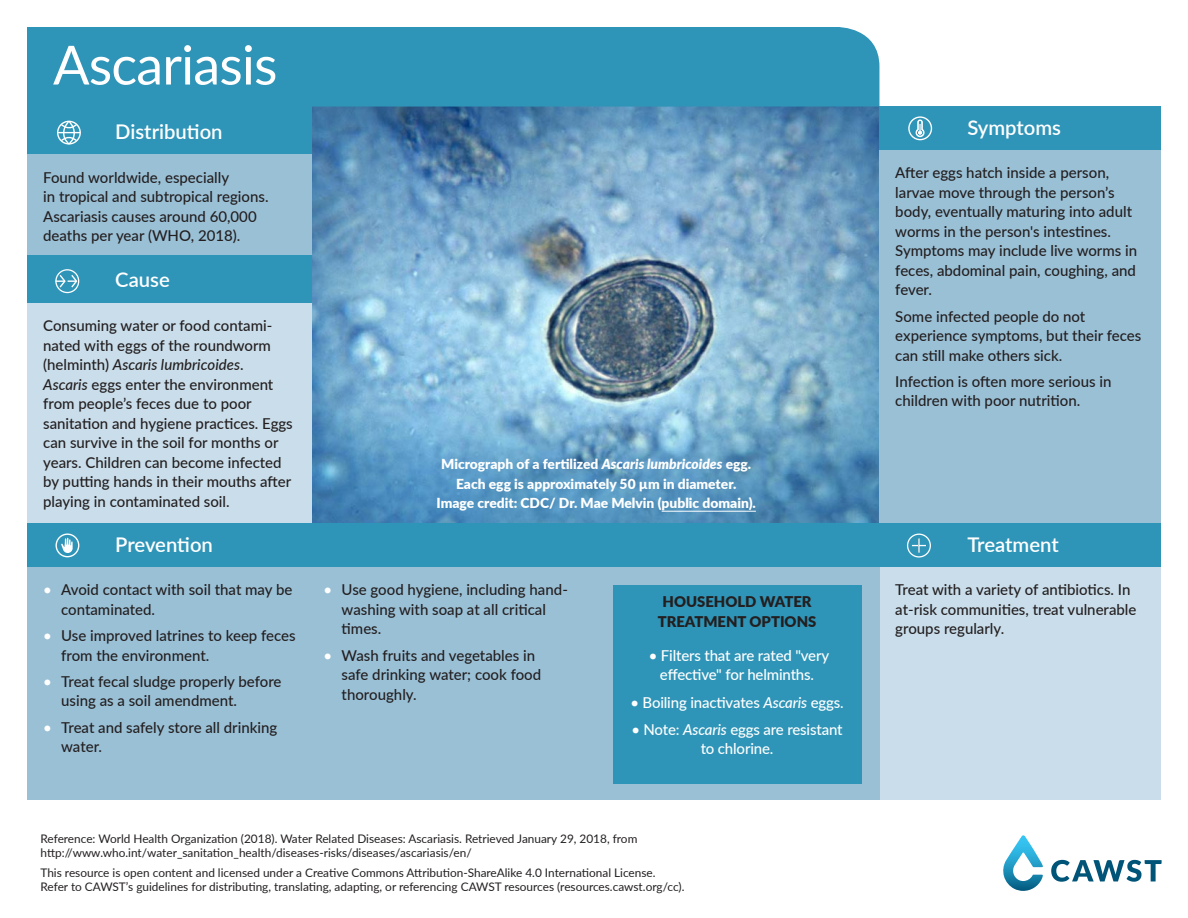
<style>
.page{position:relative;width:1188px;height:918px;background:#fff}
.page>*{position:absolute;margin:0;border:0;box-sizing:border-box;transform-origin:0 0}
.Heading_L{font:54px "Lato";letter-spacing:-.015em;color:#fff}
.Box_Headings_L{font:600 20.25px "Lato";color:#fff}
.BoxText_L{font:500 15px/19.5px "Lato";color:#231f20}
.HWTS_text_L{font:500 15px/19.5px "Lato";letter-spacing:-.01em;color:#fff;text-align:center}
.BoxText_L-2{font:900 14.85px/20.7px "Lato";color:#231f20;text-align:center}
.Photo_caption_L{font:900 13.8px/19.5px "Lato";color:#fff;text-align:center}
.t1{font:11.85px/14.2px "Lato";color:#231f20}
.s1{font-style:italic}
.s2{color:#fff}
.s3{font-size:14.85px}
</style>
<div class="page">
<img style="left:311px;top:107px;width:568px;height:417px">
<div style="left:27px;top:27px;width:852px;height:80px;background:#2f95b8"></div>
<div style="left:27px;top:303px;width:284px;height:221px;background:#c9ddea"></div>
<div style="left:27px;top:154px;width:284px;height:149px;background:#9ac0d6"></div>
<div style="left:879px;top:150px;width:282px;height:385px;background:#9ac0d6"></div>
<div style="left:879px;top:567px;width:282px;height:233px;background:#c9ddea"></div>
<div style="left:27px;top:567px;width:852px;height:233px;background:#9ac0d6"></div>
<div style="left:27px;top:524px;width:852px;height:43px;background:#2f95b8"></div>
<svg style="left:61px;top:538px;width:12px;height:15px"></svg>
<div style="left:56px;top:533px;width:23px;height:24px;border:1px solid #fff;border-radius:50%"></div>
<div style="left:27px;top:255px;width:284px;height:48px;background:#2f95b8"></div>
<div style="left:55px;top:269px;width:24px;height:24px;border:1px solid #fff;border-radius:50%"></div>
<svg style="left:56px;top:273px;width:22px;height:16px"></svg>
<div style="left:27px;top:107px;width:284px;height:47px;background:#2f95b8"></div>
<div style="left:57px;top:121px;width:24px;height:24px;border:1px solid #fff;border-radius:50%"></div>
<svg style="left:58px;top:120px;width:22px;height:25px"></svg>
<div style="left:879px;top:107px;width:282px;height:43px;background:#2f95b8"></div>
<div style="left:908px;top:116px;width:24px;height:24px;border:1px solid #fff;border-radius:50%"></div>
<svg style="left:915px;top:119px;width:10px;height:19px"></svg>
<div style="left:879px;top:524px;width:282px;height:43px;background:#2f95b8"></div>
<div style="left:907px;top:534px;width:24px;height:24px;border:1px solid #fff;border-radius:50%"></div>
<svg style="left:912px;top:538px;width:14px;height:15px"></svg>
<div style="left:613px;top:585px;width:248px;height:199px;background:#2f95b8"></div>
<svg style="left:1051px;top:860px;width:111px;height:22px"></svg>
<svg style="left:1003px;top:835px;width:40px;height:56px"></svg>
<hr style="left:662px;top:511px;width:94px;height:1px;background:#fff">
<p class="Heading_L" style="left:53px;top:26px;width:226px">Ascariasis</p>
<p class="Box_Headings_L" style="left:115px;top:117px;width:109px">Distribution</p>
<p class="Box_Headings_L" style="left:967px;top:113px;width:95px">Symptoms</p>
<p class="BoxText_L" style="left:43px;top:167px;width:227px">Found worldwide, especially<br>in tropical and subtropical regions.<br>Ascariasis causes around 60,000 deaths per year (WHO, 2018).</p>
<p class="BoxText_L" style="left:895px;top:162px;width:243px">After eggs hatch inside a person, larvae move through the person’s body, eventually maturing into adult worms in the person's intestines.<br>Symptoms may include live worms in feces, abdominal pain, coughing, and fever.</p>
<p class="BoxText_L" style="left:895px;top:306px;width:247px">Some infected people do not experience symptoms, but their feces can still make others sick.</p>
<p class="BoxText_L" style="left:895px;top:371px;width:218px">Infection is often more serious in children with poor nutrition.</p>
<p class="Box_Headings_L" style="left:115px;top:265px;width:56px">Cause</p>
<p class="BoxText_L" style="left:43px;top:315px;width:251px">Consuming water or food contami&shy;nated with eggs of the roundworm (helminth) <span class="s1">Ascaris lumbricoides</span>.<br><span class="s1">Ascaris</span> eggs enter the environment from people’s feces due to poor sanitation and hygiene practices. Eggs can survive in the soil for months or years. Children can become infected by putting hands in their mouths after playing in contaminated soil.</p>
<p class="Photo_caption_L" style="left:441px;top:454px;width:311px">Micrograph of a fertilized <span class="s1">Ascaris lumbricoides</span> egg.<br>Each egg is approximately 50 µm in diameter.</p>
<p class="Photo_caption_L" style="left:437px;top:493px;width:321px">Image credit: CDC/ Dr. Mae Melvin (public domain).</p>
<p class="Box_Headings_L" style="left:115px;top:530px;width:99px">Prevention</p>
<p class="BoxText_L" style="left:61px;top:580px;width:233px;text-indent:-18px"><span class="s2">•</span> Avoid contact with soil that may be contaminated.</p>
<p class="BoxText_L" style="left:61px;top:625px;width:236px;text-indent:-18px"><span class="s2">•</span> Use improved latrines to keep feces from the environment.</p>
<p class="BoxText_L" style="left:61px;top:671px;width:222px;text-indent:-18px"><span class="s2">•</span> Treat fecal sludge properly before using as a soil amendment.</p>
<p class="BoxText_L" style="left:61px;top:717px;width:218px;text-indent:-18px"><span class="s2">•</span> Treat and safely store all drinking water.</p>
<p class="BoxText_L" style="left:342px;top:580px;width:228px;text-indent:-18px"><span class="s2">•</span> Use good hygiene, including hand&shy;washing with soap at all critical times.</p>
<p class="BoxText_L" style="left:342px;top:645px;width:201px;text-indent:-18px"><span class="s2">•</span> Wash fruits and vegetables in safe drinking water; cook food thoroughly.</p>
<p class="BoxText_L-2" style="left:658px;top:590px;width:160px">HOUSEHOLD WATER<br>TREATMENT OPTIONS</p>
<p class="HWTS_text_L" style="left:649px;top:645px;width:182px"><span class="s3">•</span> Filters that are rated "very effective" for helminths.</p>
<p class="HWTS_text_L" style="left:630px;top:692px;width:215px"><span class="s3">•</span> Boiling inactivates <span class="s1">Ascaris</span> eggs.</p>
<p class="HWTS_text_L" style="left:632px;top:719px;width:213px"><span class="s3">•</span> Note: <span class="s1">Ascaris</span> eggs are resistant to chlorine.</p>
<p class="t1" style="left:40px;top:831px;width:598px">Reference: World Health Organization (2018). Water Related Diseases: Ascariasis. Retrieved January 29, 2018, from http://www.who.int/water_sanitation_health/diseases-risks/diseases/ascariasis/en/</p>
<p class="t1" style="left:40px;top:865px;width:645px">This resource is open content and licensed under a Creative Commons Attribution-ShareAlike 4.0 International License.<br>Refer to CAWST’s guidelines for distributing, translating, adapting, or referencing CAWST resources (resources.cawst.org/cc).</p>
<p class="Box_Headings_L" style="left:967px;top:530px;width:93px">Treatment</p>
<p class="BoxText_L" style="left:895px;top:580px;width:243px">Treat with a variety of antibiotics. In at-risk communities, treat vulnerable groups regularly.</p>
</div>
